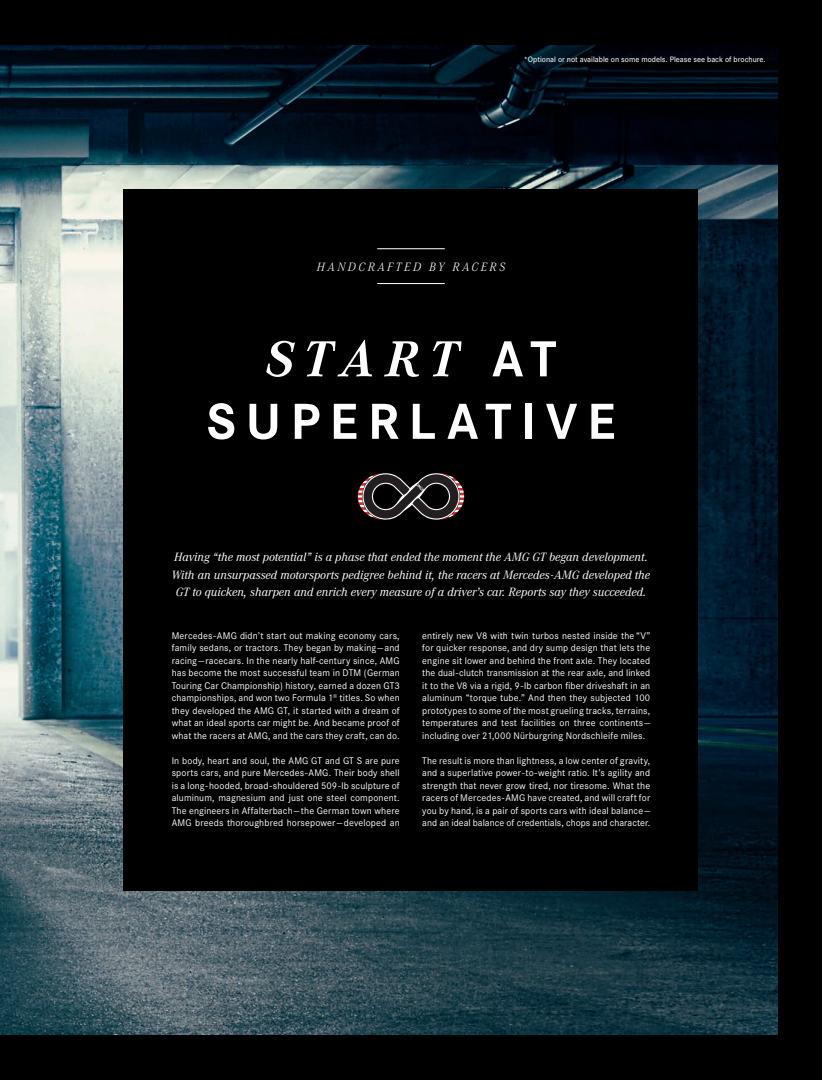
<style>
.page{position:relative;width:822px;height:1080px;background:#fff}
.page>*{position:absolute;margin:0;border:0;box-sizing:border-box;transform-origin:0 0}
.t1{font:700 52.5px "Corporate S";letter-spacing:.18em;color:#fff}
.t2{font:italic 700 52.5px "Corporate A";letter-spacing:.17em;color:#fff}
.t3{font:italic 12.5px/17.5px "Corporate A Pro";color:#fff;text-align:center}
.t4{font:italic 300 12.5px "Corporate A";letter-spacing:.2em;color:#fff}
.t5{font:10px/12.5px "Corporate S";letter-spacing:.01em;color:#fff;text-align:justify}
.t6{font:500 8.12px "Corporate S";color:#fff}
.s1{font-family:"Corporate S";font-style:normal}
</style>
<div class="page">
<div style="left:0;top:0;width:821px;height:1080px;background:#000001"></div>
<img style="left:0;top:45px;width:776px;height:990px">
<div style="left:124px;top:189px;width:574px;height:702px;background:#000001"></div>
<svg style="left:358px;top:473px;width:106px;height:47px"></svg>
<hr style="left:377px;top:248px;width:67px;height:1px;background:#fff">
<hr style="left:377px;top:283px;width:67px;height:1px;background:#fff">
<p class="t6" style="left:523px;top:55px;width:243px">*Optional or not available on some models. Please see back of brochure.</p>
<p class="t4" style="left:317px;top:260px;width:190px">HANDCRAFTED BY RACERS</p>
<h1 class="t2" style="left:265px;top:329px;width:292px">START <span class="s1">AT</span></h1>
<h1 class="t1" style="left:206px;top:391px;width:410px">SUPERLATIVE</h1>
<p class="t3" style="left:172px;top:548px;width:479px">Having “the most potential” is a phase that ended the moment the AMG GT began development.<br>With an unsurpassed motorsports pedigree behind it, the racers at Mercedes-AMG developed the<br>GT to quicken, sharpen and enrich every measure of a driver’s car. Reports say they succeeded.</p>
<p class="t5" style="left:172px;top:629px;width:229px">Mercedes-AMG didn’t start out making economy cars, family sedans, or tractors. They began by making— and racing—racecars. In the nearly half-century since, AMG has become the most successful team in DTM (German Touring Car Championship) history, earned a dozen GT3 championships, and won two Formula 1<sup>®</sup> titles. So when they developed the AMG GT, it started with a dream of what an ideal sports car might be. And became proof of what the racers at AMG, and the cars they craft, can do.</p>
<p class="t5" style="left:172px;top:754px;width:229px">In body, heart and soul, the AMG GT and GT S are pure sports cars, and pure Mercedes-AMG. Their body shell is a long-hooded, broad-shouldered 509-lb sculpture of aluminum, magnesium and just one steel component.<br>The engineers in Affalterbach—the German town where AMG breeds thoroughbred horsepower—developed an</p>
<p class="t5" style="left:422px;top:629px;width:229px">entirely new V8 with twin turbos nested inside the “V” for quicker response, and dry sump design that lets the engine sit lower and behind the front axle. They located the dual-clutch transmission at the rear axle, and linked it to the V8 via a rigid, 9-lb carbon fiber driveshaft in an aluminum “torque tube.” And then they subjected 100 prototypes to some of the most grueling tracks, terrains, temperatures and test facilities on three continents— including over 21,000 Nürburgring Nordschleife miles.</p>
<p class="t5" style="left:422px;top:754px;width:229px">The result is more than lightness, a low center of gravity, and a superlative power-to-weight ratio. It’s agility and strength that never grow tired, nor tiresome. What the racers of Mercedes-AMG have created, and will craft for you by hand, is a pair of sports cars with ideal balance— and an ideal balance of credentials, chops and character.</p>
</div>
